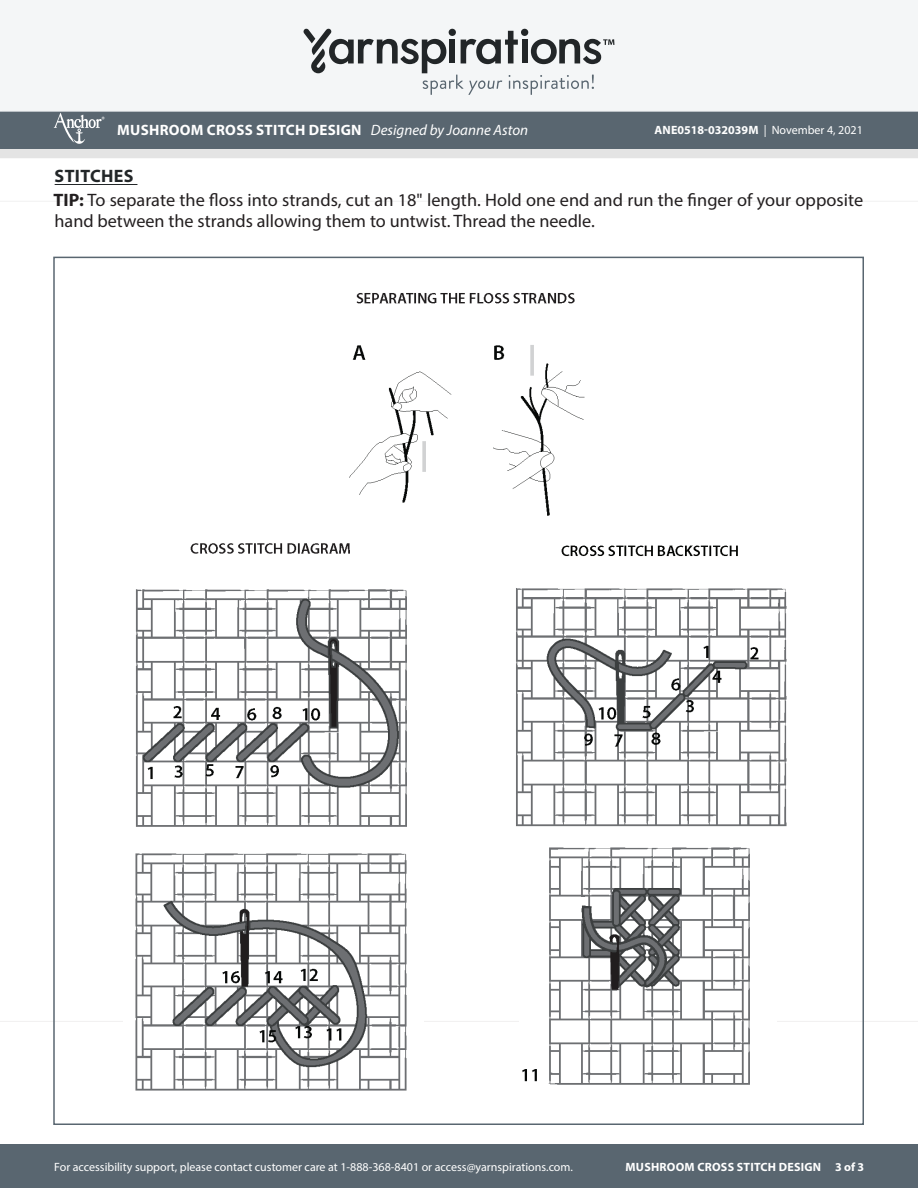
<style>
.page{position:relative;width:918px;height:1188px;background:#fff}
.page>*{position:absolute;margin:0;border:0;box-sizing:border-box;transform-origin:0 0}
.Body_-__With_auto_st{font:18px/21px "Myriad Pro";color:#231f20}
.Body_-_HEADERS_-_Und{font:700 18px "Myriad Pro";letter-spacing:.02em;color:#222628}
.t1{font:700 15px "Myriad Pro";letter-spacing:.02em;color:#fff}
.t2{font:12px "Myriad Pro";color:#fff}
.t3{font:700 12px "Myriad Pro";color:#fff}
.t4{font:700 12px "Myriad Pro";letter-spacing:.02em;color:#fff}
.t5{font:500 6px "Avenir Next LT Pro";color:#fff}
.s1{font-weight:400;font-style:italic}
.s2{font-weight:400}
.s3{font-weight:700}
</style>
<div class="page">
<div style="left:0;top:1145px;width:918px;height:43px;background:#596670"></div>
<div style="left:0;top:148px;width:918px;height:10px;background:#e4e4e4"></div>
<div style="left:0;top:111px;width:918px;height:38px;background:#596670"></div>
<div style="left:0;top:0;width:918px;height:112px;background:#f4f6f7;border:2px solid #f4f6f7"></div>
<svg style="left:303px;top:29px;width:311px;height:66px"></svg>
<svg style="left:54px;top:113px;width:48px;height:31px"></svg>
<img style="left:135px;top:543px;width:272px;height:548px">
<img style="left:516px;top:588px;width:271px;height:239px">
<img style="left:561px;top:545px;width:177px;height:11px">
<img style="left:522px;top:847px;width:228px;height:238px">
<hr style="left:55px;top:184px;width:82px;height:1px;background:#222628">
<img style="left:349px;top:293px;width:236px;height:223px">
<p class="t5" style="left:101px;top:116px;width:5px">®</p>
<p class="t1" style="left:117px;top:120px;width:413px">MUSHROOM CROSS STITCH DESIGN <span class="s1">Designed by Joanne Aston</span></p>
<p class="t3" style="left:654px;top:123px;width:210px">ANE0518-032039M <span class="s2">| November 4, 2021</span></p>
<p class="Body_-_HEADERS_-_Und" style="left:55px;top:164px;width:81px">STITCHES</p>
<p class="Body_-__With_auto_st" style="left:54px;top:189px;width:811px"><span class="s3">TIP:</span> To separate the floss into strands, cut an 18" length. Hold one end and run the finger of your opposite hand between the strands allowing them to untwist. Thread the needle.</p>
<p class="t2" style="left:54px;top:1159px;width:520px">For accessibility support, please contact customer care at 1-888-368-8401 or access@yarnspirations.com.</p>
<p class="t4" style="left:626px;top:1159px;width:240px">MUSHROOM CROSS STITCH DESIGN 3 of 3</p>
</div>
